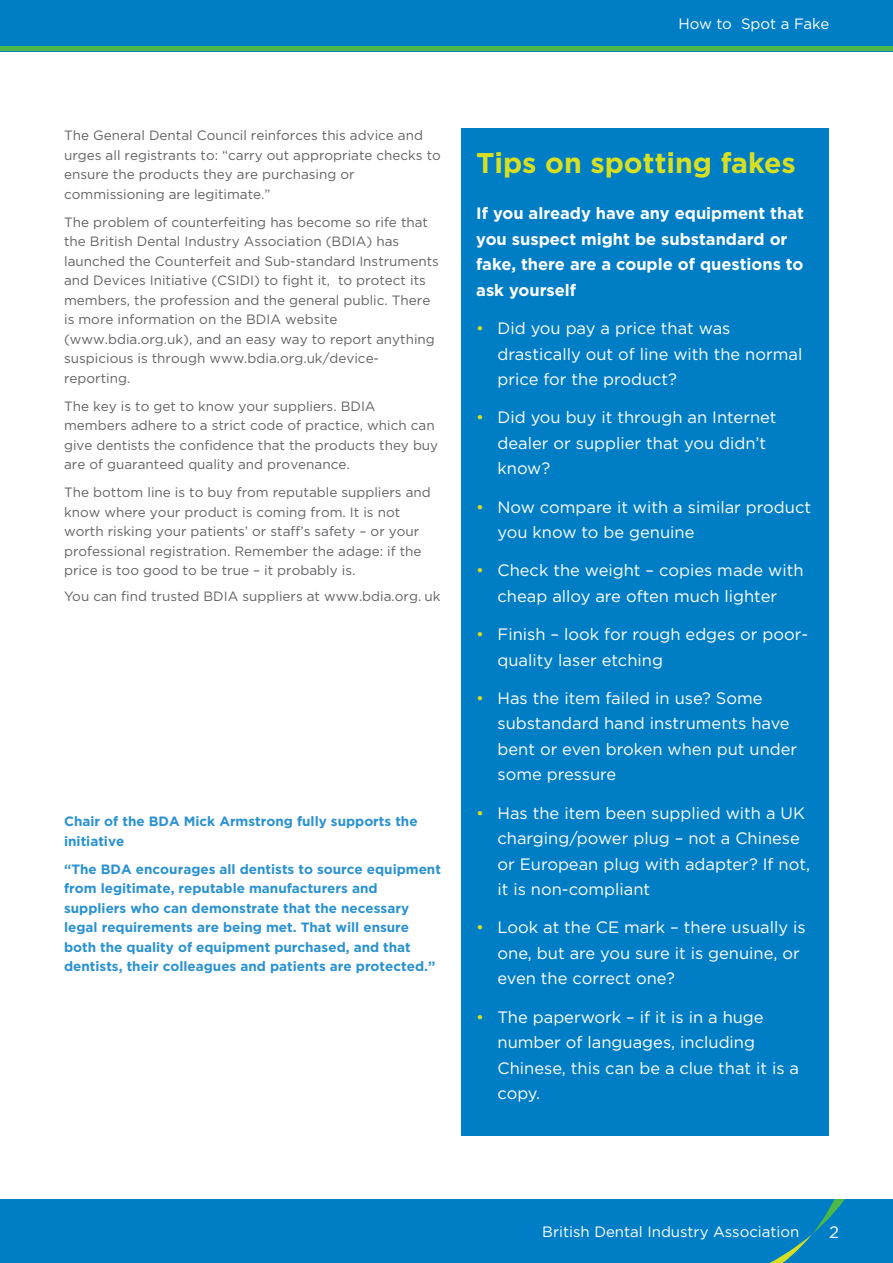
<style>
.page{position:relative;width:893px;height:1263px;background:#fff}
.page>*{position:absolute;margin:0;border:0;box-sizing:border-box;transform-origin:0 0}
.t1{font:700 28.5px "Gotham";color:#d6df21}
.t2{font:16.5px/25.5px "Gotham";color:#fff}
.t3{font:700 16.5px/25.5px "Gotham";color:#fff}
.t4{font:15px "Gotham";color:#fff}
.t5{font:13.5px/19.5px "Gotham";color:#636366}
.t6{font:700 13.5px/19.5px "Gotham";color:#2a92d0}
.s1{color:#d6df21}
</style>
<div class="page">
<div style="left:0;top:0;width:893px;height:51px;background:#007ec5"></div>
<hr style="left:0;top:47px;width:893px;height:4px;background:#4cb848">
<div style="left:0;top:1199px;width:893px;height:64px;background:#007ec5"></div>
<svg style="left:770px;top:1199px;width:75px;height:64px"></svg>
<div style="left:461px;top:128px;width:368px;height:1007px;background:#007ec5"></div>
<p class="t4" style="left:678px;top:14px;width:152px">How to Spot a Fake</p>
<p class="t5" style="left:64px;top:125px;width:378px">The General Dental Council reinforces this advice and urges all registrants to: “carry out appropriate checks to ensure the products they are purchasing or commissioning are legitimate.”</p>
<p class="t5" style="left:64px;top:212px;width:376px">The problem of counterfeiting has become so rife that the British Dental Industry Association (BDIA) has launched the Counterfeit and Sub-standard Instruments and Devices Initiative (CSIDI) to fight it, to protect its members, the profession and the general public. There is more information on the BDIA website (www.bdia.org.uk), and an easy way to report anything suspicious is through www.bdia.org.uk/device&shy;reporting.</p>
<p class="t5" style="left:64px;top:396px;width:376px">The key is to get to know your suppliers. BDIA members adhere to a strict code of practice, which can give dentists the confidence that the products they buy are of guaranteed quality and provenance.</p>
<p class="t5" style="left:64px;top:482px;width:368px">The bottom line is to buy from reputable suppliers and know where your product is coming from. It is not worth risking your patients’ or staff’s safety – or your professional registration. Remember the adage: if the price is too good to be true – it probably is.</p>
<p class="t5" style="left:64px;top:586px;width:378px">You can find trusted BDIA suppliers at www.bdia.org. uk</p>
<p class="t6" style="left:64px;top:811px;width:355px">Chair of the BDA Mick Armstrong fully supports the initiative</p>
<p class="t6" style="left:64px;top:859px;width:378px">“The BDA encourages all dentists to source equipment from legitimate, reputable manufacturers and suppliers who can demonstrate that the necessary legal requirements are being met. That will ensure both the quality of equipment purchased, and that dentists, their colleagues and patients are protected.”</p>
<h1 class="t1" style="left:476px;top:144px;width:321px">Tips on spotting fakes</h1>
<p class="t3" style="left:476px;top:201px;width:329px">If you already have any equipment that you suspect might be substandard or fake, there are a couple of questions to ask yourself</p>
<p class="t2" style="left:497px;top:315px;width:306px;text-indent:-21px"><span class="s1">•</span> Did you pay a price that was drastically out of line with the normal price for the product?</p>
<p class="t2" style="left:497px;top:404px;width:281px;text-indent:-21px"><span class="s1">•</span> Did you buy it through an Internet dealer or supplier that you didn’t know?</p>
<p class="t2" style="left:497px;top:494px;width:315px;text-indent:-21px"><span class="s1">•</span> Now compare it with a similar product you know to be genuine</p>
<p class="t2" style="left:476px;top:557px;width:329px;text-align:center"><span class="s1">•</span> Check the weight – copies made with cheap alloy are often much lighter</p>
<p class="t2" style="left:497px;top:621px;width:312px;text-indent:-21px"><span class="s1">•</span> Finish – look for rough edges or poor&shy;quality laser etching</p>
<p class="t2" style="left:497px;top:685px;width:301px;text-indent:-21px"><span class="s1">•</span> Has the item failed in use? Some substandard hand instruments have bent or even broken when put under some pressure</p>
<p class="t2" style="left:497px;top:800px;width:314px;text-indent:-21px"><span class="s1">•</span> Has the item been supplied with a UK charging/power plug – not a Chinese or European plug with adapter? If not, it is non-compliant</p>
<p class="t2" style="left:497px;top:914px;width:310px;text-indent:-21px"><span class="s1">•</span> Look at the CE mark – there usually is one, but are you sure it is genuine, or even the correct one?</p>
<p class="t2" style="left:497px;top:1004px;width:303px;text-indent:-21px"><span class="s1">•</span> The paperwork – if it is in a huge number of languages, including<br>Chinese, this can be a clue that it is a copy.</p>
<p class="t4" style="left:542px;top:1222px;width:259px">British Dental Industry Association</p>
<p class="t2" style="left:829px;top:1219px;width:11px">2</p>
</div>
